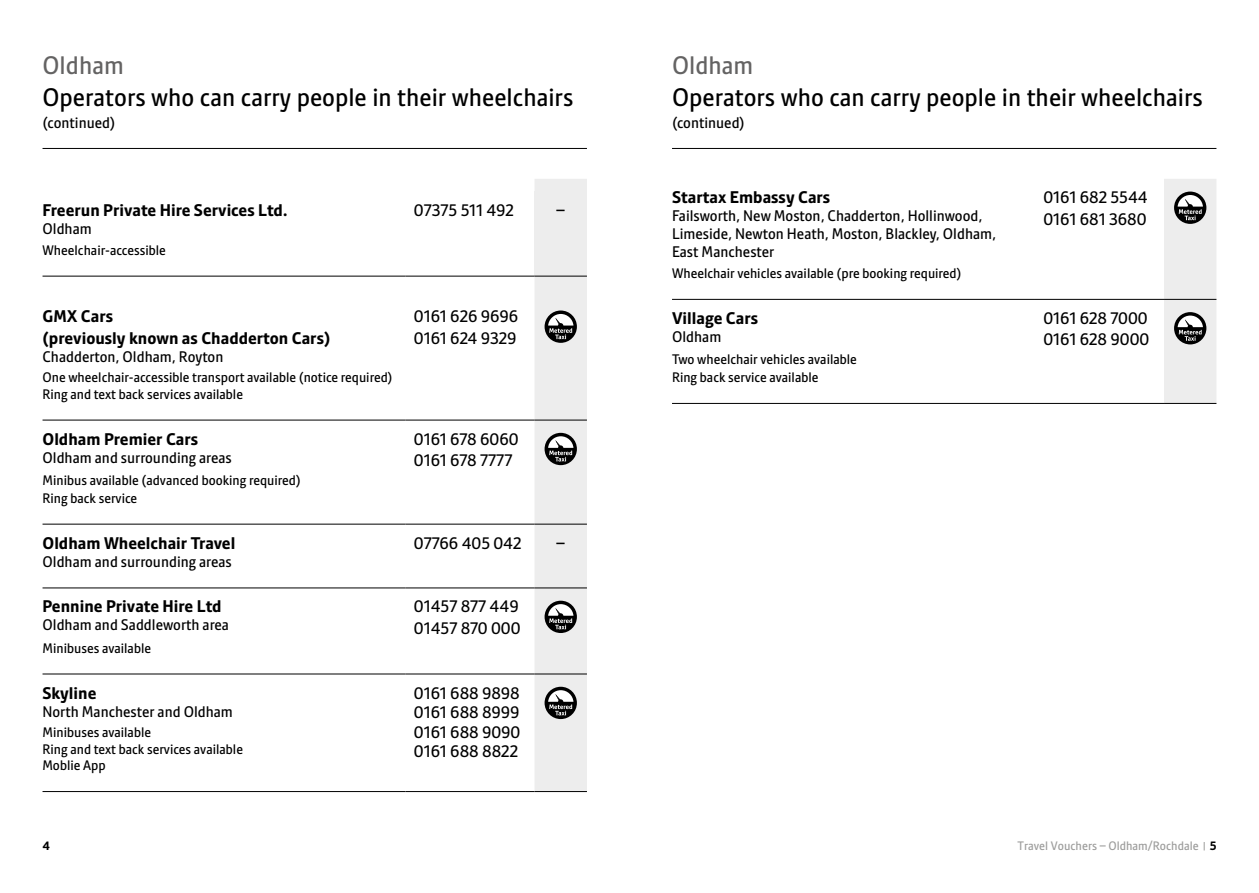
<style>
.page{position:relative;width:1259px;height:893px;background:#fff}
.page>*{position:absolute;margin:0;border:0;box-sizing:border-box;transform-origin:0 0}
.t1{font:24.75px "Pantograph Sans";color:#000}
.t2{font:24.75px "Pantograph Sans";color:#646363}
.t3{font:16.5px/21.3px "Pantograph Sans";color:#000}
.t4{font:700 16.5px/21.3px "Pantograph Sans";color:#000}
.t5{font:15px/18px "Pantograph Sans";color:#000}
.t6{font:13.5px/16.5px "Pantograph Sans";color:#000}
.t7{font:12px "Pantograph Sans";color:#9d9d9c}
.t8{font:700 12px "Pantograph Sans";color:#000}
.s1{font-weight:700;color:#000}
</style>
<div class="page">
<hr style="left:43px;top:148px;width:544px;height:1px;background:#000">
<hr style="left:43px;top:791px;width:362px;height:1px;background:#000">
<hr style="left:405px;top:791px;width:129px;height:1px;background:#000">
<hr style="left:534px;top:791px;width:53px;height:1px;background:#000">
<svg style="left:43px;top:179px;width:544px;height:612px"></svg>
<hr style="left:672px;top:148px;width:544px;height:1px;background:#000">
<svg style="left:672px;top:298px;width:492px;height:105px"></svg>
<hr style="left:672px;top:403px;width:363px;height:1px;background:#000">
<hr style="left:1035px;top:403px;width:129px;height:1px;background:#000">
<hr style="left:1164px;top:403px;width:52px;height:1px;background:#000">
<hr style="left:672px;top:299px;width:363px;height:1px;background:#000">
<hr style="left:1035px;top:299px;width:129px;height:1px;background:#000">
<svg style="left:1164px;top:179px;width:52px;height:224px"></svg>
<h1 class="t2" style="left:43px;top:51px;width:83px">Oldham</h1>
<h1 class="t1" style="left:43px;top:83px;width:532px">Operators who can carry people in their wheelchairs</h1>
<p class="t5" style="left:43px;top:113px;width:74px">(continued)</p>
<p class="t4" style="left:43px;top:199px;width:247px">Freerun Private Hire Services Ltd.</p>
<p class="t5" style="left:43px;top:220px;width:51px">Oldham</p>
<p class="t6" style="left:43px;top:242px;width:125px">Wheelchair-accessible</p>
<p class="t4" style="left:43px;top:306px;width:289px">GMX Cars<br>(previously known as Chadderton Cars)</p>
<p class="t5" style="left:43px;top:347px;width:182px">Chadderton, Oldham, Royton</p>
<p class="t6" style="left:43px;top:369px;width:352px">One wheelchair-accessible transport available (notice required)<br>Ring and text back services available</p>
<p class="t4" style="left:43px;top:428px;width:157px">Oldham Premier Cars</p>
<p class="t5" style="left:43px;top:448px;width:191px">Oldham and surrounding areas</p>
<p class="t6" style="left:43px;top:471px;width:260px;line-height:18px">Minibus available (advanced booking required)<br>Ring back service</p>
<p class="t4" style="left:43px;top:532px;width:194px">Oldham Wheelchair Travel</p>
<p class="t5" style="left:43px;top:552px;width:191px">Oldham and surrounding areas</p>
<p class="t4" style="left:43px;top:596px;width:180px">Pennine Private Hire Ltd</p>
<p class="t5" style="left:43px;top:616px;width:188px">Oldham and Saddleworth area</p>
<p class="t6" style="left:43px;top:640px;width:110px">Minibuses available</p>
<p class="t4" style="left:43px;top:682px;width:55px">Skyline</p>
<p class="t5" style="left:43px;top:702px;width:192px">North Manchester and Oldham</p>
<p class="t6" style="left:43px;top:724px;width:202px">Minibuses available<br>Ring and text back services available<br>Moblie App</p>
<p class="t3" style="left:414px;top:200px;width:102px">07375 511 492</p>
<p class="t3" style="left:556px;top:200px;width:10px">–</p>
<p class="t3" style="left:414px;top:306px;width:106px">0161 626 9696<br>0161 624 9329</p>
<p class="t3" style="left:414px;top:428px;width:106px">0161 678 6060<br>0161 678 7777</p>
<p class="t3" style="left:414px;top:532px;width:109px">07766 405 042</p>
<p class="t3" style="left:556px;top:532px;width:10px">–</p>
<p class="t3" style="left:414px;top:596px;width:108px">01457 877 449<br>01457 870 000</p>
<p class="t3" style="left:414px;top:683px;width:108px;line-height:19.5px;text-align:justify">0161 688 9898<br>0161 688 8999<br>0161 688 9090<br>0161 688 8822</p>
<p class="t8" style="left:43px;top:839px;width:9px">4</p>
<h1 class="t2" style="left:672px;top:51px;width:83px">Oldham</h1>
<h1 class="t1" style="left:672px;top:83px;width:532px">Operators who can carry people in their wheelchairs</h1>
<p class="t5" style="left:672px;top:113px;width:74px">(continued)</p>
<p class="t4" style="left:672px;top:187px;width:160px">Startax Embassy Cars</p>
<p class="t5" style="left:672px;top:207px;width:326px">Failsworth, New Moston, Chadderton, Hollinwood,<br>Limeside, Newton Heath, Moston, Blackley, Oldham,<br>East Manchester</p>
<p class="t6" style="left:672px;top:265px;width:291px">Wheelchair vehicles available (pre booking required)</p>
<p class="t4" style="left:672px;top:307px;width:88px">Village Cars</p>
<p class="t5" style="left:672px;top:328px;width:51px">Oldham</p>
<p class="t6" style="left:672px;top:350px;width:186px;line-height:18px">Two wheelchair vehicles available<br>Ring back service available</p>
<p class="t3" style="left:1043px;top:187px;width:106px">0161 682 5544<br>0161 681 3680</p>
<p class="t3" style="left:1043px;top:307px;width:107px">0161 628 7000<br>0161 628 9000</p>
<p class="t7" style="left:1017px;top:839px;width:200px">Travel Vouchers – Oldham/Rochdale <span class="s1">5</span></p>
</div>
